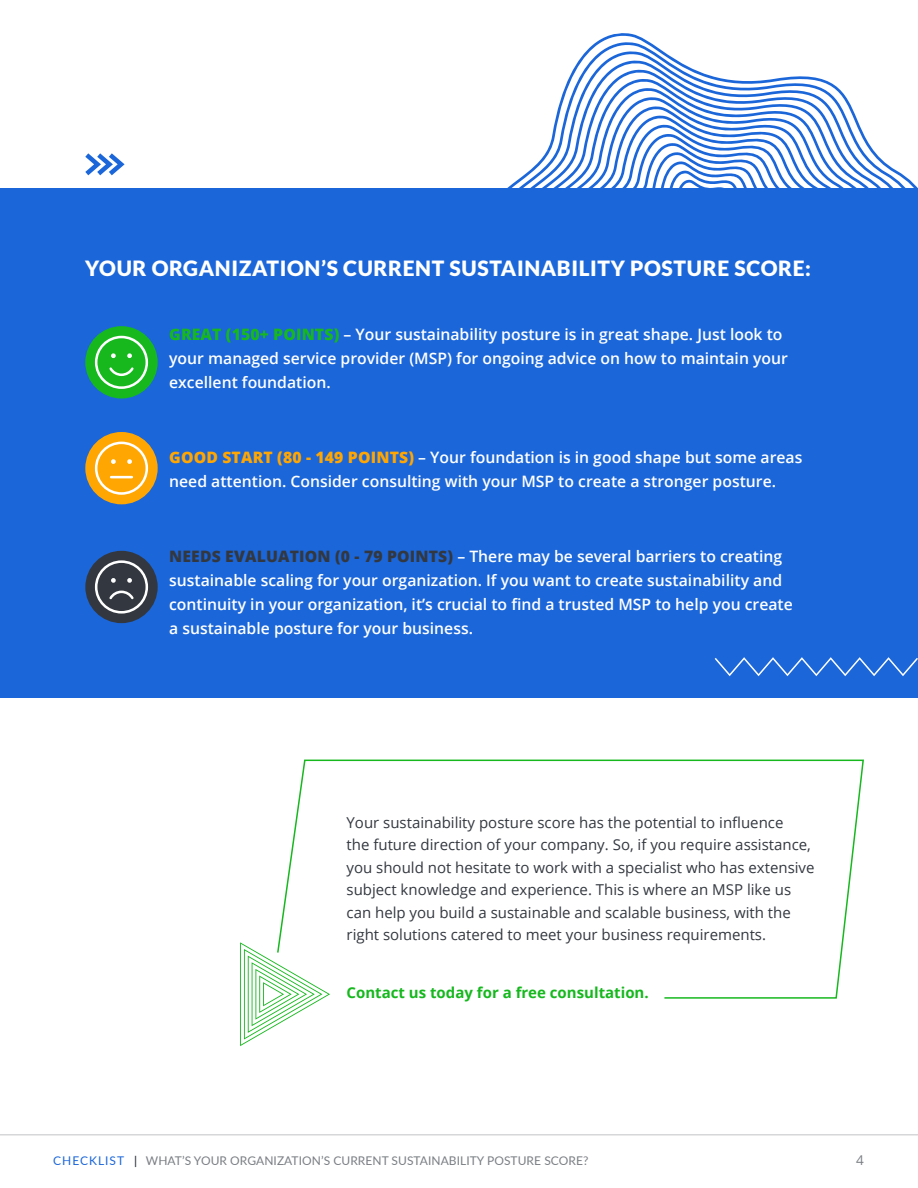
<style>
.page{position:relative;width:918px;height:1188px;background:#fff}
.page>*{position:absolute;margin:0;border:0;box-sizing:border-box;transform-origin:0 0}
.t1{font:900 21px "Lato";letter-spacing:.03em;color:#fff}
.t2{font:600 15.75px/24px "Open Sans";color:#fff}
.t3{font:15px/22.5px "Open Sans";color:#333840}
.t4{font:700 15px "Open Sans";color:#16b81e}
.t5{font:13.5px "Open Sans";color:#7a7e83}
.t6{font:12px "Lato";letter-spacing:.005em;color:#7a7e83}
.s1{font-weight:800;color:#16b81e}
.s2{font-weight:800;color:#ffa602}
.s3{font-weight:800;color:#333840}
.s4{color:#1b66d9}
.s5{font-weight:600;color:#333840}
</style>
<div class="page">
<svg style="left:507px;top:33px;width:411px;height:155px"></svg>
<div style="left:0;top:188px;width:918px;height:510px;background:#1b66d9"></div>
<hr style="left:0;top:1134px;width:918px;height:2px;background:#d6d7d9">
<svg style="left:240px;top:942px;width:82px;height:104px"></svg>
<svg style="left:276px;top:759px;width:588px;height:240px"></svg>
<svg style="left:715px;top:657px;width:203px;height:19px"></svg>
<svg style="left:85px;top:153px;width:40px;height:22px"></svg>
<div style="left:85px;top:551px;width:73px;height:72px;background:#333840;border-radius:50%"></div>
<svg style="left:127px;top:578px;width:5px;height:5px"></svg>
<svg style="left:111px;top:578px;width:5px;height:5px"></svg>
<div style="left:95px;top:560px;width:53px;height:54px;border:3px solid #fff;border-radius:50%"></div>
<svg style="left:109px;top:590px;width:25px;height:10px"></svg>
<div style="left:85px;top:326px;width:73px;height:73px;background:#16b81e;border-radius:50%"></div>
<svg style="left:127px;top:353px;width:5px;height:5px"></svg>
<svg style="left:111px;top:353px;width:5px;height:5px"></svg>
<div style="left:95px;top:336px;width:53px;height:53px;border:3px solid #fff;border-radius:50%"></div>
<svg style="left:109px;top:367px;width:25px;height:9px"></svg>
<div style="left:85px;top:432px;width:73px;height:72px;background:#ffa602;border-radius:50%"></div>
<svg style="left:127px;top:459px;width:5px;height:5px"></svg>
<svg style="left:111px;top:459px;width:5px;height:5px"></svg>
<div style="left:95px;top:442px;width:53px;height:53px;border:3px solid #fff;border-radius:50%"></div>
<hr style="left:111px;top:476px;width:21px;height:2px;background:#fff">
<h1 class="t1" style="left:85px;top:256px;width:727px">YOUR ORGANIZATION’S CURRENT SUSTAINABILITY POSTURE SCORE:</h1>
<p class="t2" style="left:169px;top:322px;width:620px"><span class="s1">GREAT (150+ POINTS)</span> – Your sustainability posture is in great shape. Just look to your managed service provider (MSP) for ongoing advice on how to maintain your excellent foundation.</p>
<p class="t2" style="left:169px;top:445px;width:635px"><span class="s2">GOOD START (80 - 149 POINTS)</span> – Your foundation is in good shape but some areas need attention. Consider consulting with your MSP to create a stronger posture.</p>
<p class="t2" style="left:169px;top:544px;width:625px"><span class="s3">NEEDS EVALUATION (0 - 79 POINTS)</span> – There may be several barriers to creating sustainable scaling for your organization. If you want to create sustainability and continuity in your organization, it’s crucial to find a trusted MSP to help you create a sustainable posture for your business.</p>
<p class="t3" style="left:347px;top:811px;width:470px">Your sustainability posture score has the potential to influence<br>the future direction of your company. So, if you require assistance, you should not hesitate to work with a specialist who has extensive subject knowledge and experience. This is where an MSP like us can help you build a sustainable and scalable business, with the right solutions catered to meet your business requirements.</p>
<p class="t4" style="left:347px;top:982px;width:304px">Contact us today for a free consultation.</p>
<p class="t6" style="left:53px;top:1152px;width:537px"><span class="s4">CHECKLIST</span> <span class="s5">|</span> WHAT’S YOUR ORGANIZATION’S CURRENT SUSTAINABILITY POSTURE SCORE?</p>
<p class="t5" style="left:856px;top:1151px;width:9px">4</p>
</div>
